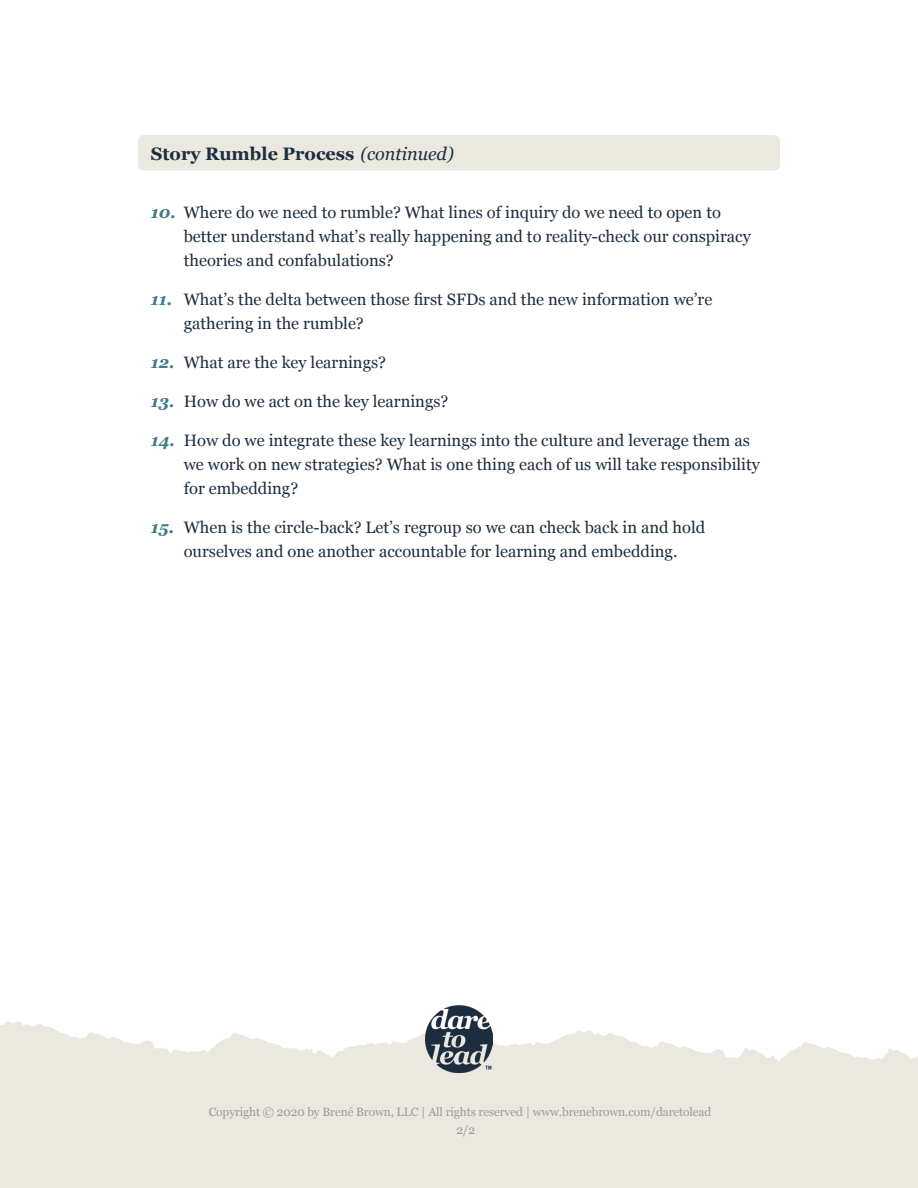
<style>
.page{position:relative;width:918px;height:1188px;background:#fff}
.page>*{position:absolute;margin:0;border:0;box-sizing:border-box;transform-origin:0 0}
.t1{font:700 18px "Georgia";color:#1c2d3f}
.t2{font:16.5px/24px "Georgia";color:#1c2d3f}
.t3{font:12px "Georgia";letter-spacing:-.01em;color:#9b9b9b}
.t4{font:12px "Georgia";color:#969696}
.s1{font-weight:400;font-style:italic}
.s2{font-weight:700;font-style:italic;color:#3c7c86}
</style>
<div class="page">
<div style="left:138px;top:135px;width:642px;height:36px;background:#ebe8df;border-radius:6px"></div>
<svg style="left:0;top:1021px;width:918px;height:167px;background:#edeae3"></svg>
<img style="left:426px;top:1005px;width:67px;height:68px">
<p class="t1" style="left:151px;top:141px;width:305px">Story Rumble Process <span class="s1">(continued)</span></p>
<p class="t2" style="left:184px;top:200px;width:569px;text-indent:-33px"><span class="s2">10.</span> Where do we need to rumble? What lines of inquiry do we need to open to better understand what’s really happening and to reality-check our conspiracy theories and confabulations?</p>
<p class="t2" style="left:184px;top:287px;width:530px;text-indent:-33px"><span class="s2">11.</span> What’s the delta between those first SFDs and the new information we’re gathering in the rumble?</p>
<p class="t2" style="left:151px;top:350px;width:237px"><span class="s2">12.</span> What are the key learnings?</p>
<p class="t2" style="left:151px;top:389px;width:299px"><span class="s2">13.</span> How do we act on the key learnings?</p>
<p class="t2" style="left:184px;top:428px;width:578px;text-indent:-33px"><span class="s2">14.</span> How do we integrate these key learnings into the culture and leverage them as we work on new strategies? What is one thing each of us will take responsibility for embedding?</p>
<p class="t2" style="left:151px;top:515px;width:556px;text-align:center"><span class="s2">15.</span> When is the circle-back? Let’s regroup so we can check back in and hold ourselves and one another accountable for learning and embedding.</p>
<p class="t3" style="left:209px;top:1103px;width:504px">Copyright © 2020 by Brené Brown, LLC | All rights reserved | www.brenebrown.com/daretolead</p>
<p class="t4" style="left:456px;top:1121px;width:20px">2/2</p>
</div>
